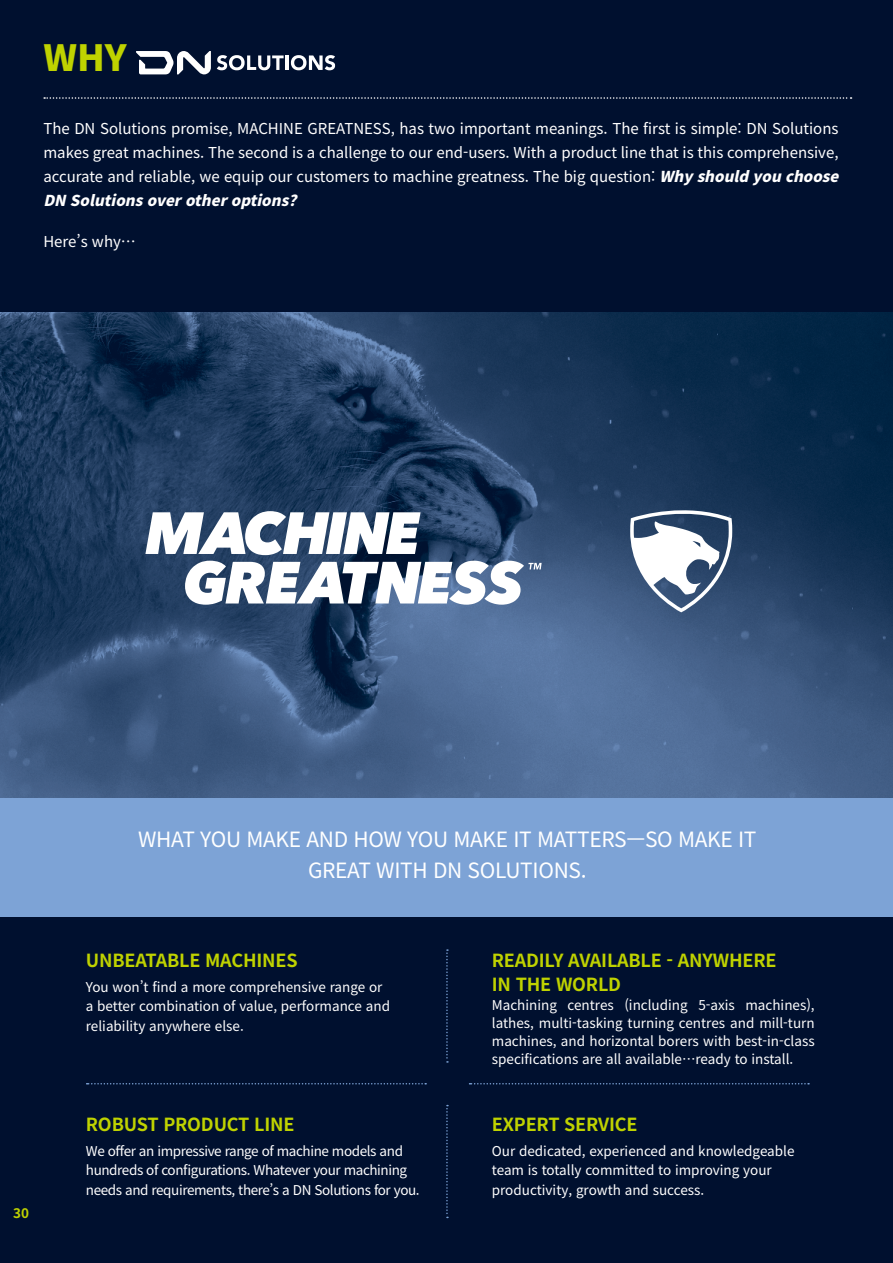
<style>
.page{position:relative;width:893px;height:1263px;background:#fff}
.page>*{position:absolute;margin:0;border:0;box-sizing:border-box;transform-origin:0 0}
.t1{font:900 36px "Noto Sans KR";color:#bfd200}
.t2{font:21px/31.5px "Noto Sans KR";letter-spacing:-.015em;color:#fff;text-align:center}
.t3{font:700 18px/24px "Noto Sans KR";letter-spacing:-.01em;color:#bfd200}
.t4{font:15px/24px "Noto Sans KR";color:#fff}
.t5{font:13.5px/19.5px "Noto Sans KR";letter-spacing:-.005em;color:#fff}
.t6{font:13.5px/19.5px "Noto Sans KR";letter-spacing:-.03em;color:#fff}
.t7{font:700 13.5px "Noto Sans KR";color:#bfd200}
.s1{font-weight:900;font-style:italic}
</style>
<div class="page">
<img style="left:0;top:311px;width:893px;height:487px">
<div style="left:0;top:916px;width:893px;height:347px;background:#00102f"></div>
<div style="left:0;top:798px;width:893px;height:118px;background:#7da3d6"></div>
<svg style="left:446px;top:949px;width:2px;height:114px"></svg>
<svg style="left:446px;top:1105px;width:2px;height:113px"></svg>
<svg style="left:469px;top:1083px;width:340px;height:1px"></svg>
<svg style="left:87px;top:1083px;width:339px;height:1px"></svg>
<div style="left:0;top:0;width:893px;height:311px;background:#00102f"></div>
<svg style="left:44px;top:97px;width:807px;height:2px"></svg>
<svg style="left:630px;top:502px;width:102px;height:110px"></svg>
<svg style="left:185px;top:561px;width:357px;height:44px"></svg>
<svg style="left:145px;top:511px;width:276px;height:44px"></svg>
<svg style="left:136px;top:51px;width:75px;height:24px"></svg>
<svg style="left:217px;top:55px;width:67px;height:15px"></svg>
<hr style="left:285px;top:55px;width:4px;height:15px;background:#fff">
<svg style="left:291px;top:55px;width:44px;height:15px"></svg>
<h1 class="t1" style="left:43px;top:38px;width:85px">WHY</h1>
<p class="t4" style="left:43px;top:116px;width:806px">The DN Solutions promise, MACHINE GREATNESS, has two important meanings. The first is simple: DN Solutions makes great machines. The second is a challenge to our end-users. With a product line that is this comprehensive, accurate and reliable, we equip our customers to machine greatness. The big question: <span class="s1">Whyshouldyouchoose DNSolutionsoverotheroptions?</span></p>
<p class="t4" style="left:43px;top:229px;width:94px">Here’s why…</p>
<p class="t7" style="left:13px;top:1205px;width:17px">30</p>
<h2 class="t2" style="left:138px;top:824px;width:620px">WHAT YOU MAKE AND HOW YOU MAKE IT MATTERS—SO MAKE IT<br>GREAT WITH DN SOLUTIONS.</h2>
<h3 class="t3" style="left:86px;top:949px;width:213px">UNBEATABLE MACHINES</h3>
<p class="t5" style="left:86px;top:977px;width:306px">You won’t find a more comprehensive range or a better combination of value, performance and reliability anywhere else.</p>
<h3 class="t3" style="left:86px;top:1113px;width:210px">ROBUST PRODUCT LINE</h3>
<h3 class="t3" style="left:492px;top:949px;width:286px">READILY AVAILABLE - ANYWHERE<br>IN THE WORLD</h3>
<p class="t5" style="left:492px;top:996px;width:324px;line-height:18px;text-align:justify">Machining centres (including 5-axis machines), lathes, multi-tasking turning centres and mill-turn machines, and horizontal borers with best-in-class specifications are all available…ready to install.</p>
<h3 class="t3" style="left:492px;top:1113px;width:147px">EXPERT SERVICE</h3>
<p class="t6" style="left:86px;top:1141px;width:335px">We offer an impressive range of machine models and hundreds of configurations. Whatever your machining needs and requirements, there’s a DN Solutions for you.</p>
<p class="t5" style="left:492px;top:1141px;width:304px">Our dedicated, experienced and knowledgeable team is totally committed to improving your productivity, growth and success.</p>
</div>
